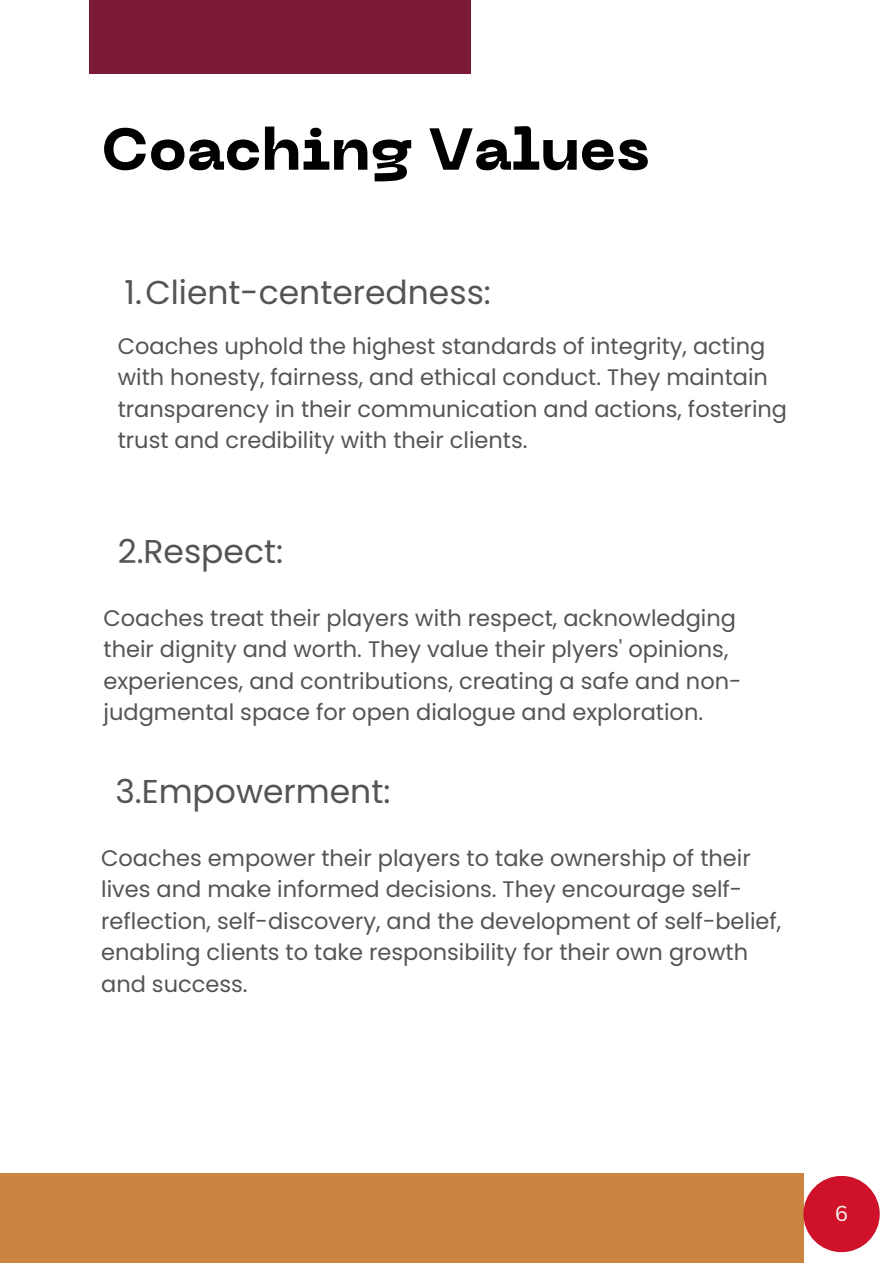
<style>
.page{position:relative;width:893px;height:1264px;background:#fff}
.page>*{position:absolute;margin:0;border:0;box-sizing:border-box;transform-origin:0 0}
.t1{font:800 58.65px "PP Neue Machina";color:#000}
.t2{font:33px "Poppins";color:#545454}
.t3{font:22.5px/31.5px "Poppins";color:#545454}
.t4{font:21px "Canva Sans";color:#f5f5ef}
</style>
<div class="page">
<div style="left:0;top:1173px;width:803px;height:89px;background:#cc8441"></div>
<div style="left:803px;top:1175px;width:76px;height:77px;background:#cf122a;border-radius:50%"></div>
<div style="left:89px;top:0;width:381px;height:74px;background:#7c1937"></div>
<p class="t1" style="left:101px;top:127px;width:549px">Coaching Values</p>
<p class="t2" style="left:124px;top:269px;width:368px">1.Client-centeredness:</p>
<p class="t3" style="left:118px;top:330px;width:671px">Coaches uphold the highest standards of integrity, acting with honesty, fairness, and ethical conduct. They maintain transparency in their communication and actions, fostering trust and credibility with their clients.</p>
<p class="t2" style="left:118px;top:528px;width:167px">2.Respect:</p>
<p class="t3" style="left:103px;top:602px;width:639px">Coaches treat their players with respect, acknowledging their dignity and worth. They value their plyers' opinions, experiences, and contributions, creating a safe and non&shy;judgmental space for open dialogue and exploration.</p>
<p class="t2" style="left:115px;top:768px;width:276px">3.Empowerment:</p>
<p class="t3" style="left:101px;top:842px;width:681px">Coaches empower their players to take ownership of their lives and make informed decisions. They encourage self&shy;reflection, self-discovery, and the development of self-belief, enabling clients to take responsibility for their own growth and success.</p>
<p class="t4" style="left:834px;top:1198px;width:15px">6</p>
</div>
